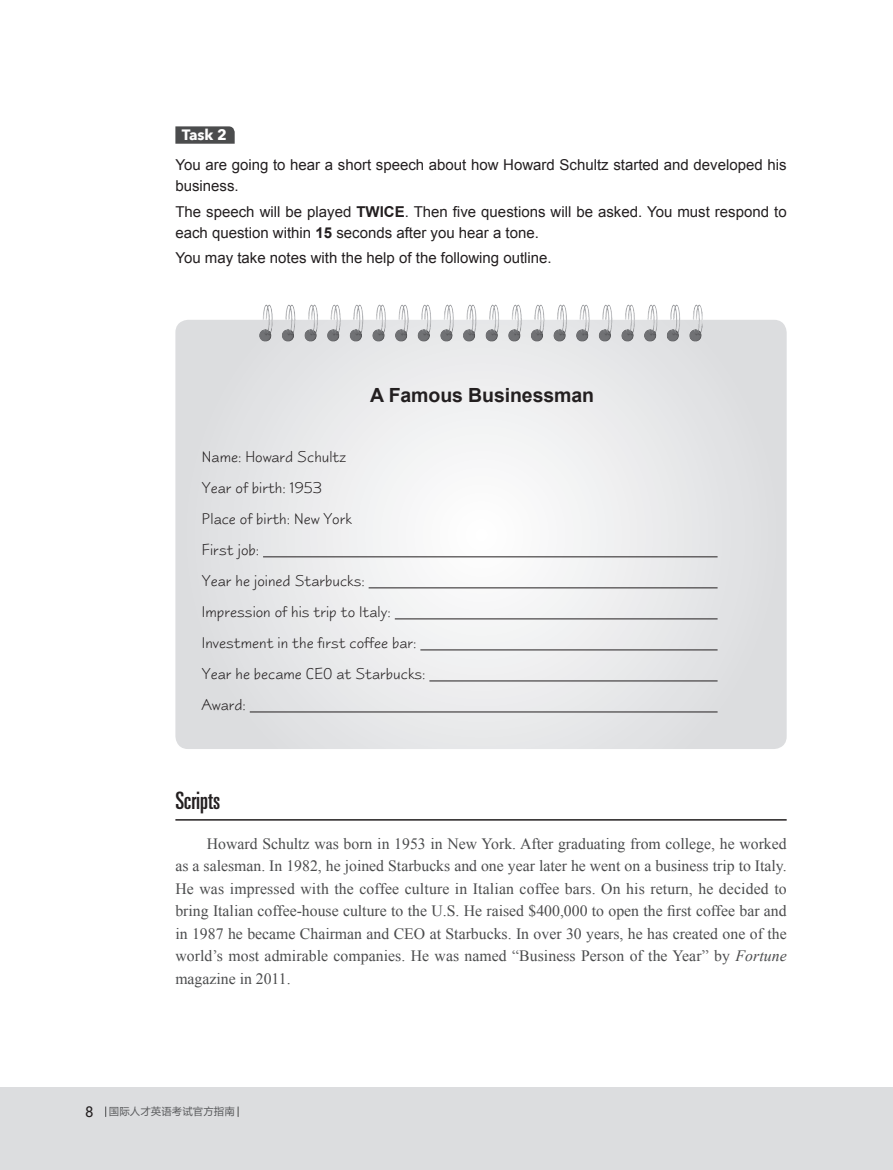
<style>
.page{position:relative;width:893px;height:1170px;background:#fff}
.page>*{position:absolute;margin:0;border:0;box-sizing:border-box;transform-origin:0 0}
.t1{font:ultra-condensed 24px "Univers";color:#231f20}
.t2{font:700 19.5px "Arial";letter-spacing:-.005em;color:#231f20}
.t3{font:15.75px/22.5px "Times New Roman";letter-spacing:.005em;color:#4b4c4d;text-align:justify}
.t4{font:15.75px/31px "Taffy";color:#231f20}
.t5{font:15px/21px "Arial";color:#231f20}
.t6{font:700 15px "Avenir Next";color:#fff}
.t7{font:10.5px "FZLTHJW GB1 0";color:#57585a}
.s1{font-weight:700}
.s2{font-style:italic}
.s3{font-family:"Avenir Next";font-weight:500;font-size:15px;color:#231f20}
</style>
<div class="page">
<div style="left:0;top:1086px;width:893px;height:83px;background:#dcdddf"></div>
<hr style="left:175px;top:819px;width:612px;height:1px;background:#231f20">
<svg style="left:175px;top:126px;width:60px;height:18px"></svg>
<svg style="left:175px;top:320px;width:612px;height:429px"></svg>
<img style="left:689px;top:305px;width:13px;height:36px">
<hr style="left:263px;top:556px;width:455px;height:1px;background:#231f20">
<hr style="left:369px;top:587px;width:349px;height:1px;background:#231f20">
<hr style="left:395px;top:618px;width:323px;height:1px;background:#231f20">
<hr style="left:420px;top:649px;width:298px;height:1px;background:#231f20">
<hr style="left:429px;top:680px;width:289px;height:1px;background:#231f20">
<hr style="left:250px;top:711px;width:468px;height:1px;background:#231f20">
<p class="t6" style="left:182px;top:122px;width:47px">Task 2</p>
<p class="t5" style="left:175px;top:154px;width:613px">You are going to hear a short speech about how Howard Schultz started and developed his business.</p>
<p class="t5" style="left:175px;top:201px;width:613px">The speech will be played <span class="s1">TWICE</span>. Then five questions will be asked. You must respond to each question within <span class="s1">15</span> seconds after you hear a tone.</p>
<p class="t5" style="left:175px;top:247px;width:378px">You may take notes with the help of the following outline.</p>
<p class="t2" style="left:370px;top:384px;width:225px">A Famous Businessman</p>
<p class="t4" style="left:202px;top:441px;width:225px">Name: Howard Schultz<br>Year of birth: 1953<br>Place of birth: New York<br>First job:<br>Year he joined Starbucks:<br>Impression of his trip to Italy:<br>Investment in the first coffee bar:<br>Year he became CEO at Starbucks:<br>Award:</p>
<h1 class="t1" style="left:175px;top:786px;width:46px">Scripts</h1>
<p class="t3" style="left:175px;top:831px;width:613px;text-indent:31px">Howard Schultz was born in 1953 in New York. After graduating from college, he worked as a salesman. In 1982, he joined Starbucks and one year later he went on a business trip to Italy.<br>He was impressed with the coffee culture in Italian coffee bars. On his return, he decided to bring Italian coffee-house culture to the U.S. He raised $400,000 to open the first coffee bar and in 1987 he became Chairman and CEO at Starbucks. In over 30 years, he has created one of the world’s most admirable companies. He was named “Business Person of the Year” by <span class="s2">Fortune </span>magazine in 2011.</p>
<p class="t7" style="left:85px;top:1105px;width:151px"><span class="s3">8</span> 国际人才英语考试官方指南</p>
</div>
